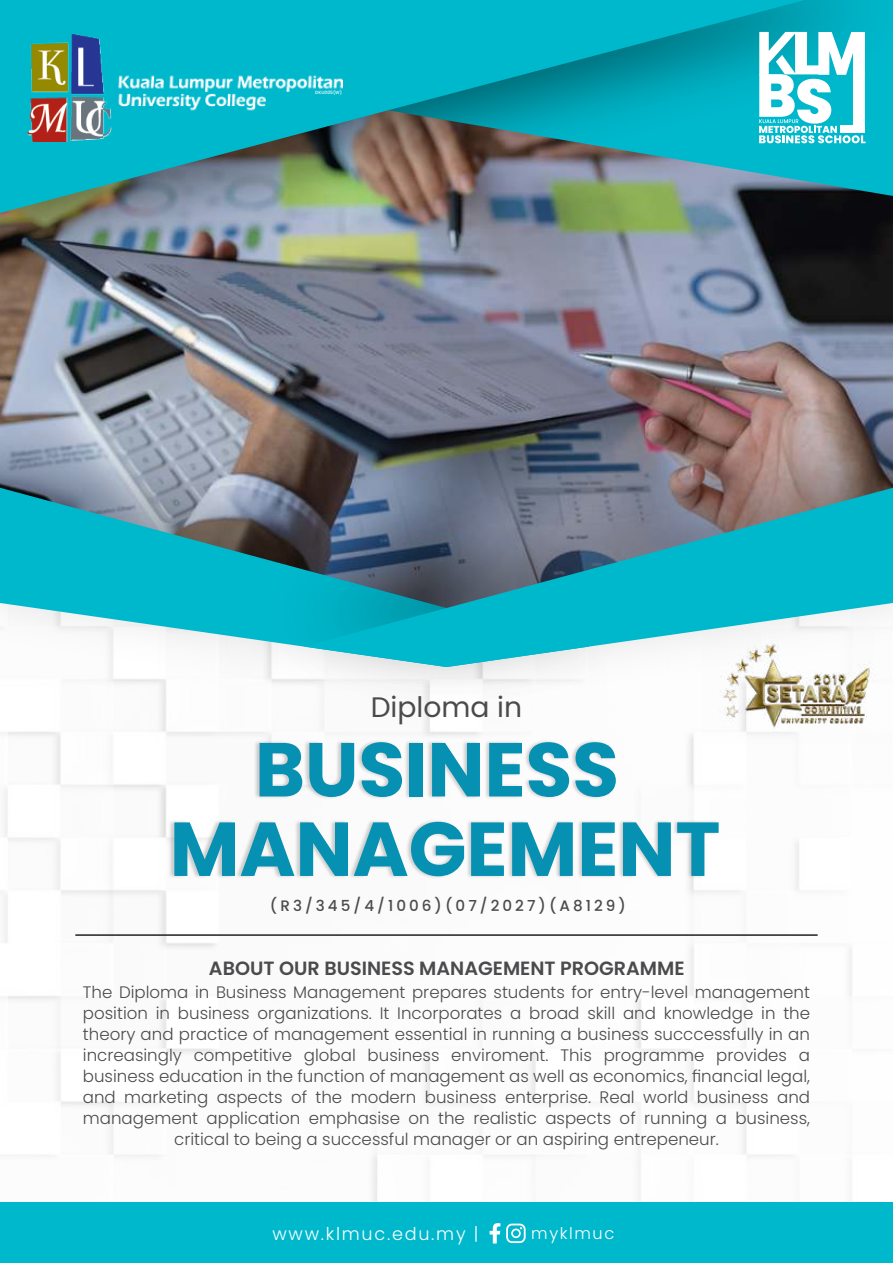
<style>
.page{position:relative;width:893px;height:1263px;background:#fff}
.page>*{position:absolute;margin:0;border:0;box-sizing:border-box;transform-origin:0 0}
.t1{font:700 76.2px/79.5px "Poppins";letter-spacing:-.005em;color:#0690b1;text-align:center}
.t2{font:28.2px "Poppins";color:#4b4b4d}
.t3{font:600 19.2px "Poppins";color:#4b4b4d}
.t4{font:300 17.55px "Poppins";letter-spacing:.1em;color:#fff}
.t5{font:300 16.65px/21.1px "Poppins";color:#4b4b4d;text-align:center}
.t6{font:300 16.2px "Poppins";letter-spacing:.1em;color:#fff}
.t7{font:500 15.15px "Poppins";letter-spacing:.2em;color:#4b4b4d}
.t8{font:500 4.5px "Poppins";color:#fff}
</style>
<div class="page">
<img style="left:0;top:732px;width:893px;height:471px">
<img style="left:0;top:342px;width:893px;height:15px">
<img style="left:0;top:357px;width:209px;height:374px">
<svg style="left:0;top:488px;width:209px;height:179px;fill:#00b8cc"></svg>
<img style="left:209px;top:357px;width:684px;height:370px">
<svg style="left:304px;top:488px;width:589px;height:179px"></svg>
<img style="left:0;top:0;width:893px;height:342px">
<img style="left:0;top:0;width:805px;height:213px">
<div style="left:0;top:1203px;width:893px;height:60px;background:#00b8cc"></div>
<svg style="left:759px;top:32px;width:107px;height:111px"></svg>
<img style="left:702px;top:628px;width:189px;height:115px">
<svg style="left:490px;top:1223px;width:10px;height:20px"></svg>
<svg style="left:506px;top:1223px;width:20px;height:20px"></svg>
<img style="left:27px;top:33px;width:315px;height:109px">
<img style="left:162px;top:727px;width:560px;height:200px">
<hr style="left:75px;top:934px;width:743px;height:2px;background:#221f1f">
<p class="t8" style="left:315px;top:89px;width:28px">DKU005(W)</p>
<h2 class="t2" style="left:371px;top:691px;width:153px">Diploma in</h2>
<h1 class="t1" style="left:170px;top:734px;width:552px">BUSINESS<br>MANAGEMENT</h1>
<p class="t7" style="left:270px;top:896px;width:358px">(R3/345/4/1006)(07/2027)(A8129)</p>
<p class="t3" style="left:209px;top:957px;width:477px">ABOUT OUR BUSINESS MANAGEMENT PROGRAMME</p>
<p class="t5" style="left:83px;top:981px;width:729px">The Diploma in Business Management prepares students for entry-level management position in business organizations. It Incorporates a broad skill and knowledge in the theory and practice of management essential in running a business succcessfully in an increasingly competitive global business enviroment. This programme provides a business education in the function of management as well as economics, financial legal, and marketing aspects of the modern business enterprise. Real world business and management application emphasise on the realistic aspects of running a business, critical to being a successful manager or an aspiring entrepeneur.</p>
<p class="t4" style="left:272px;top:1224px;width:208px">www.klmuc.edu.my |</p>
<p class="t6" style="left:531px;top:1224px;width:85px">myklmuc</p>
</div>
